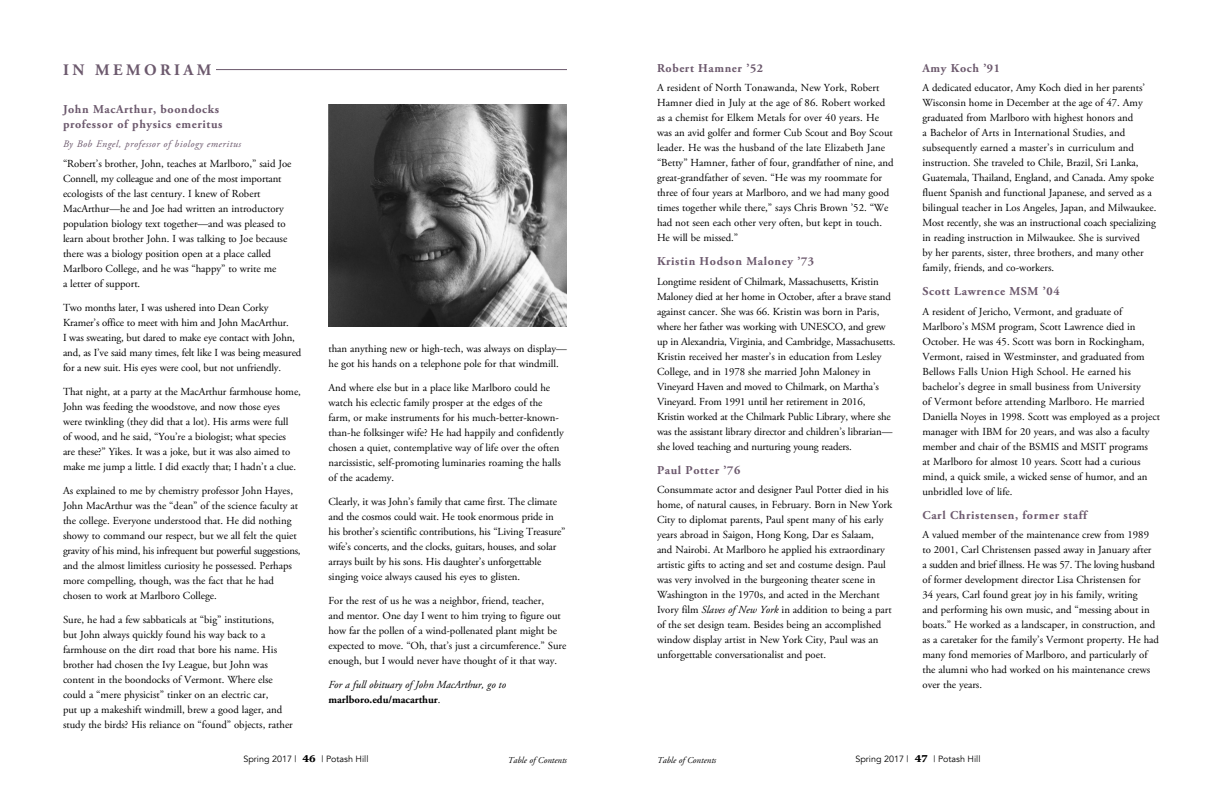
<style>
.page{position:relative;width:1224px;height:792px;background:#fff}
.page>*{position:absolute;margin:0;border:0;box-sizing:border-box;transform-origin:0 0}
.t1{font:700 16px "Adobe Garamond Pro";letter-spacing:.215em;color:#6c596d}
.t2{font:700 12px/15px "Adobe Garamond Pro";letter-spacing:.05em;color:#6c596d}
.t3{font:700 11px "Chronicle Text G1";color:#000}
.t4{font:10.8px/15px "Adobe Garamond Pro";color:#000}
.t5{font:italic 10.8px/15px "Adobe Garamond Pro";color:#000}
.t6{font:italic 10px "Adobe Garamond Pro";letter-spacing:.05em;color:#6c596d}
.t7{font:9px "Avenir";color:#000}
.t8{font:italic 9px "Adobe Garamond Pro";color:#000}
.s1{font-weight:700;font-style:normal}
.s2{font-style:normal}
.s3{font-style:italic}
</style>
<div class="page">
<hr style="left:216px;top:69px;width:351px;height:1px;background:#6c596d">
<img style="left:328px;top:104px;width:239px;height:222px">
<h1 class="t1" style="left:63px;top:60px;width:150px">IN MEMORIAM</h1>
<p class="t2" style="left:63px;top:102px;width:161px">John MacArthur, boondocks professor of physics emeritus</p>
<p class="t6" style="left:63px;top:138px;width:180px">By Bob Engel, professor of biology emeritus</p>
<p class="t4" style="left:63px;top:156px;width:230px">“Robert’s brother, John, teaches at Marlboro,” said Joe Connell, my colleague and one of the most important ecologists of the last century. I knew of Robert MacArthur—he and Joe had written an introductory population biology text together—and was pleased to learn about brother John. I was talking to Joe because there was a biology position open at a place called Marlboro College, and he was “happy” to write me<br>a letter of support.</p>
<p class="t4" style="left:63px;top:300px;width:240px">Two months later, I was ushered into Dean Corky Kramer’s office to meet with him and John MacArthur.<br>I was sweating, but dared to make eye contact with John, and, as I’ve said many times, felt like I was being measured for a new suit. His eyes were cool, but not unfriendly.</p>
<p class="t4" style="left:63px;top:384px;width:239px">That night, at a party at the MacArthur farmhouse home, John was feeding the woodstove, and now those eyes were twinkling (they did that a lot). His arms were full<br>of wood, and he said, “You’re a biologist; what species<br>are these?” Yikes. It was a joke, but it was also aimed to make me jump a little. I did exactly that; I hadn’t a clue.</p>
<p class="t4" style="left:63px;top:483px;width:239px">As explained to me by chemistry professor John Hayes, John MacArthur was the “dean” of the science faculty at the college. Everyone understood that. He did nothing showy to command our respect, but we all felt the quiet gravity of his mind, his infrequent but powerful suggestions, and the almost limitless curiosity he possessed. Perhaps more compelling, though, was the fact that he had chosen to work at Marlboro College.</p>
<p class="t4" style="left:63px;top:612px;width:231px">Sure, he had a few sabbaticals at “big” institutions,<br>but John always quickly found his way back to a farmhouse on the dirt road that bore his name. His brother had chosen the Ivy League, but John was content in the boondocks of Vermont. Where else could a “mere physicist” tinker on an electric car,<br>put up a makeshift windmill, brew a good lager, and study the birds? His reliance on “found” objects, rather</p>
<p class="t4" style="left:329px;top:341px;width:240px">than anything new or high-tech, was always on display— he got his hands on a telephone pole for that windmill.</p>
<p class="t4" style="left:329px;top:380px;width:237px">And where else but in a place like Marlboro could he watch his eclectic family prosper at the edges of the farm, or make instruments for his much-better-known&shy;than-he folksinger wife? He had happily and confidently chosen a quiet, contemplative way of life over the often narcissistic, self-promoting luminaries roaming the halls of the academy.</p>
<p class="t4" style="left:329px;top:494px;width:239px">Clearly, it was John’s family that came first. The climate and the cosmos could wait. He took enormous pride in his brother’s scientific contributions, his “Living Treasure” wife’s concerts, and the clocks, guitars, houses, and solar arrays built by his sons. His daughter’s unforgettable singing voice always caused his eyes to glisten.</p>
<p class="t4" style="left:329px;top:593px;width:239px">For the rest of us he was a neighbor, friend, teacher,<br>and mentor. One day I went to him trying to figure out how far the pollen of a wind-pollenated plant might be expected to move. “Oh, that’s just a circumference.” Sure enough, but I would never have thought of it that way.</p>
<p class="t5" style="left:329px;top:677px;width:179px">For a full obituary of John MacArthur, go to <span class="s1">marlboro.edu/macarthur</span><span class="s2">.</span></p>
<p class="t2" style="left:657px;top:61px;width:108px">Robert Hamner ’52</p>
<p class="t4" style="left:657px;top:81px;width:238px">A resident of North Tonawanda, New York, Robert Hamner died in July at the age of 86. Robert worked as a chemist for Elkem Metals for over 40 years. He was an avid golfer and former Cub Scout and Boy Scout leader. He was the husband of the late Elizabeth Jane “Betty” Hamner, father of four, grandfather of nine, and great-grandfather of seven. “He was my roommate for three of four years at Marlboro, and we had many good times together while there,” says Chris Brown ’52. “We had not seen each other very often, but kept in touch.<br>He will be missed.”</p>
<p class="t2" style="left:657px;top:254px;width:159px">Kristin Hodson Maloney ’73</p>
<p class="t4" style="left:657px;top:274px;width:240px">Longtime resident of Chilmark, Massachusetts, Kristin Maloney died at her home in October, after a brave stand against cancer. She was 66. Kristin was born in Paris, where her father was working with UNESCO, and grew up in Alexandria, Virginia, and Cambridge, Massachusetts.<br>Kristin received her master’s in education from Lesley College, and in 1978 she married John Maloney in Vineyard Haven and moved to Chilmark, on Martha’s Vineyard. From 1991 until her retirement in 2016, Kristin worked at the Chilmark Public Library, where she was the assistant library director and children’s librarian— she loved teaching and nurturing young readers.</p>
<p class="t2" style="left:657px;top:463px;width:85px">Paul Potter ’76</p>
<p class="t4" style="left:657px;top:483px;width:237px">Consummate actor and designer Paul Potter died in his home, of natural causes, in February. Born in New York City to diplomat parents, Paul spent many of his early years abroad in Saigon, Hong Kong, Dar es Salaam,<br>and Nairobi. At Marlboro he applied his extraordinary artistic gifts to acting and set and costume design. Paul was very involved in the burgeoning theater scene in Washington in the 1970s, and acted in the Merchant Ivory film <span class="s3">Slaves of New York</span> in addition to being a part of the set design team. Besides being an accomplished window display artist in New York City, Paul was an unforgettable conversationalist and poet.</p>
<p class="t2" style="left:922px;top:61px;width:79px">Amy Koch ’91</p>
<p class="t4" style="left:922px;top:81px;width:235px">A dedicated educator, Amy Koch died in her parents’ Wisconsin home in December at the age of 47. Amy graduated from Marlboro with highest honors and<br>a Bachelor of Arts in International Studies, and subsequently earned a master’s in curriculum and instruction. She traveled to Chile, Brazil, Sri Lanka, Guatemala, Thailand, England, and Canada. Amy spoke fluent Spanish and functional Japanese, and served as a bilingual teacher in Los Angeles, Japan, and Milwaukee.<br>Most recently, she was an instructional coach specializing in reading instruction in Milwaukee. She is survived<br>by her parents, sister, three brothers, and many other family, friends, and co-workers.</p>
<p class="t2" style="left:922px;top:284px;width:139px">Scott Lawrence MSM ’04</p>
<p class="t4" style="left:922px;top:304px;width:239px">A resident of Jericho, Vermont, and graduate of Marlboro’s MSM program, Scott Lawrence died in October. He was 45. Scott was born in Rockingham, Vermont, raised in Westminster, and graduated from Bellows Falls Union High School. He earned his bachelor’s degree in small business from University<br>of Vermont before attending Marlboro. He married Daniella Noyes in 1998. Scott was employed as a project manager with IBM for 20 years, and was also a faculty member and chair of the BSMIS and MSIT programs<br>at Marlboro for almost 10 years. Scott had a curious mind, a quick smile, a wicked sense of humor, and an unbridled love of life.</p>
<p class="t2" style="left:922px;top:508px;width:166px">Carl Christensen, former staff</p>
<p class="t4" style="left:922px;top:528px;width:238px">A valued member of the maintenance crew from 1989 to 2001, Carl Christensen passed away in January after<br>a sudden and brief illness. He was 57. The loving husband of former development director Lisa Christensen for<br>34 years, Carl found great joy in his family, writing<br>and performing his own music, and “messing about in boats.” He worked as a landscaper, in construction, and as a caretaker for the family’s Vermont property. He had many fond memories of Marlboro, and particularly of the alumni who had worked on his maintenance crews over the years.</p>
<p class="t3" style="left:303px;top:749px;width:15px">46</p>
<p class="t8" style="left:508px;top:754px;width:61px">Table of Contents</p>
<p class="t8" style="left:657px;top:754px;width:61px">Table of Contents</p>
<p class="t7" style="left:855px;top:754px;width:55px">Spring 2017 |</p>
<p class="t7" style="left:934px;top:754px;width:48px">| Potash Hill</p>
<p class="t3" style="left:915px;top:749px;width:14px">47</p>
<p class="t7" style="left:243px;top:754px;width:55px">Spring 2017 |</p>
<p class="t7" style="left:322px;top:754px;width:48px">| Potash Hill</p>
</div>
